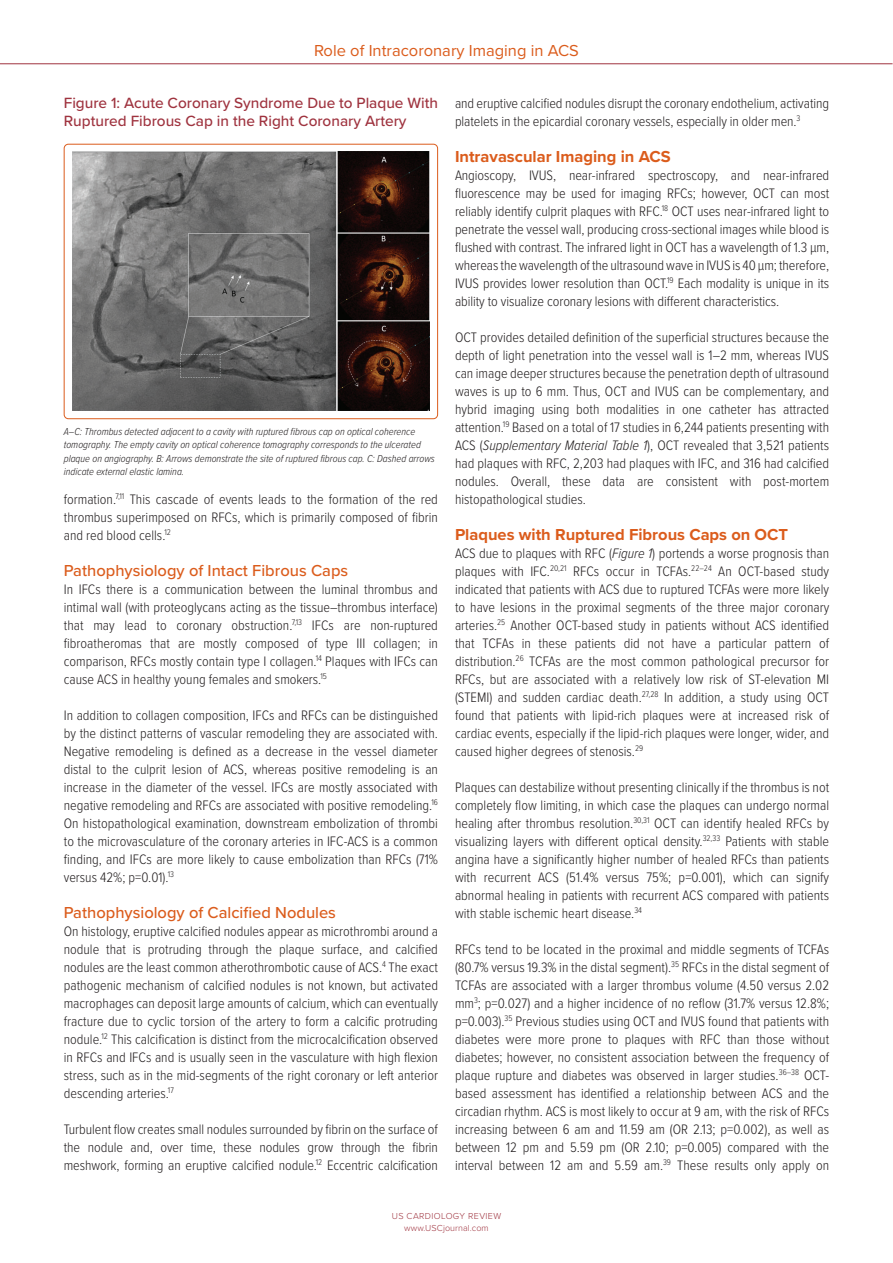
<style>
.page{position:relative;width:893px;height:1263px;background:#fff}
.page>*{position:absolute;margin:0;border:0;box-sizing:border-box;transform-origin:0 0}
._09b_HEADING_B{font:500 16.5px "Proxima Nova";color:#db5c1c}
._09a_HEADING_A{font:700 16.5px "Proxima Nova";color:#db5c1c}
.t1{font:16.5px "Proxima Nova";color:#db5c1c}
._11_FIG-TABLE_HEADIN{font:500 15.3px/18px "Proxima Nova";color:#9f333f}
._10_BODY_TEXT{font:300 14.25px/18px "Proxima Nova Cond";color:#231f20;text-align:justify}
._11a_CAPTION_FIG-TAB{font:italic 300 10.5px/13.5px "Proxima Nova Cond";color:#231f20}
.t2{font:300 9px/12.8px "Proxima Nova";letter-spacing:.025em;color:#9f333f;text-align:center}
.s1{font-style:italic}
</style>
<div class="page">
<hr style="left:0;top:64px;width:892px;height:1px;background:#9f333f">
<img style="left:72px;top:152px;width:357px;height:259px">
<div style="left:64px;top:144px;width:374px;height:275px;border:1px solid #db5c1c;border-radius:4px"></div>
<p class="t1" style="left:314px;top:38px;width:266px">Role of Intracoronary Imaging in ACS</p>
<p class="_11_FIG-TABLE_HEADIN" style="left:64px;top:93px;width:376px">Figure 1: Acute Coronary Syndrome Due to Plaque With<br>Ruptured Fibrous Cap in the Right Coronary Artery</p>
<p class="_11a_CAPTION_FIG-TAB" style="left:64px;top:424px;width:372px">A–C: Thrombus detected adjacent to a cavity with ruptured fibrous cap on optical coherence tomography. The empty cavity on optical coherence tomography corresponds to the ulcerated plaque on angiography. B: Arrows demonstrate the site of ruptured fibrous cap. C: Dashed arrows indicate external elastic lamina.</p>
<p class="_10_BODY_TEXT" style="left:64px;top:490px;width:376px">formation.<sup>7,11</sup> This cascade of events leads to the formation of the red thrombus superimposed on RFCs, which is primarily composed of fibrin and red blood cells.<sup>12</sup></p>
<p class="_09b_HEADING_B" style="left:64px;top:558px;width:286px">Pathophysiology of Intact Fibrous Caps</p>
<p class="_10_BODY_TEXT" style="left:64px;top:580px;width:376px">In IFCs there is a communication between the luminal thrombus and intimal wall (with proteoglycans acting as the tissue–thrombus interface) that may lead to coronary obstruction.<sup>7,13</sup> IFCs are non-ruptured fibroatheromas that are mostly composed of type III collagen; in comparison, RFCs mostly contain type I collagen.<sup>14</sup> Plaques with IFCs can cause ACS in healthy young females and smokers.<sup>15</sup></p>
<p class="_10_BODY_TEXT" style="left:64px;top:706px;width:376px">In addition to collagen composition, IFCs and RFCs can be distinguished by the distinct patterns of vascular remodeling they are associated with.<br>Negative remodeling is defined as a decrease in the vessel diameter distal to the culprit lesion of ACS, whereas positive remodeling is an increase in the diameter of the vessel. IFCs are mostly associated with negative remodeling and RFCs are associated with positive remodeling.<sup>16<br></sup>On histopathological examination, downstream embolization of thrombi to the microvasculature of the coronary arteries in IFC-ACS is a common finding, and IFCs are more likely to cause embolization than RFCs (71% versus 42%; p=0.01).<sup>13</sup></p>
<p class="_09b_HEADING_B" style="left:64px;top:900px;width:274px">Pathophysiology of Calcified Nodules</p>
<p class="_10_BODY_TEXT" style="left:64px;top:922px;width:376px">On histology, eruptive calcified nodules appear as microthrombi around a nodule that is protruding through the plaque surface, and calcified nodules are the least common atherothrombotic cause of ACS.<sup>4</sup> The exact pathogenic mechanism of calcified nodules is not known, but activated macrophages can deposit large amounts of calcium, which can eventually fracture due to cyclic torsion of the artery to form a calcific protruding nodule.<sup>12</sup> This calcification is distinct from the microcalcification observed in RFCs and IFCs and is usually seen in the vasculature with high flexion stress, such as in the mid-segments of the right coronary or left anterior descending arteries.<sup>17</sup></p>
<p class="_10_BODY_TEXT" style="left:64px;top:1120px;width:376px">Turbulent flow creates small nodules surrounded by fibrin on the surface of the nodule and, over time, these nodules grow through the fibrin meshwork, forming an eruptive calcified nodule.<sup>12</sup> Eccentric calcification</p>
<p class="_10_BODY_TEXT" style="left:455px;top:94px;width:376px">and eruptive calcified nodules disrupt the coronary endothelium, activating platelets in the epicardial coronary vessels, especially in older men.<sup>3</sup></p>
<p class="_09a_HEADING_A" style="left:455px;top:144px;width:217px">Intravascular Imaging in ACS</p>
<p class="_10_BODY_TEXT" style="left:455px;top:166px;width:376px">Angioscopy, IVUS, near-infrared spectroscopy, and near-infrared fluorescence may be used for imaging RFCs; however, OCT can most reliably identify culprit plaques with RFC.<sup>18</sup> OCT uses near-infrared light to penetrate the vessel wall, producing cross-sectional images while blood is flushed with contrast. The infrared light in OCT has a wavelength of 1.3 μm, whereas the wavelength of the ultrasound wave in IVUS is 40 μm; therefore, IVUS provides lower resolution than OCT.<sup>19</sup> Each modality is unique in its ability to visualize coronary lesions with different characteristics.</p>
<p class="_10_BODY_TEXT" style="left:455px;top:328px;width:376px">OCT provides detailed definition of the superficial structures because the depth of light penetration into the vessel wall is 1–2 mm, whereas IVUS can image deeper structures because the penetration depth of ultrasound waves is up to 6 mm. Thus, OCT and IVUS can be complementary, and hybrid imaging using both modalities in one catheter has attracted attention.<sup>19</sup> Based on a total of 17 studies in 6,244 patients presenting with ACS (<span class="s1">Supplementary Material Table 1</span>), OCT revealed that 3,521 patients had plaques with RFC, 2,203 had plaques with IFC, and 316 had calcified nodules. Overall, these data are consistent with post-mortem histopathological studies.</p>
<p class="_09a_HEADING_A" style="left:455px;top:522px;width:335px">Plaques with Ruptured Fibrous Caps on OCT</p>
<p class="_10_BODY_TEXT" style="left:455px;top:544px;width:376px">ACS due to plaques with RFC (<span class="s1">Figure 1</span>) portends a worse prognosis than plaques with IFC.<sup>20,21</sup> RFCs occur in TCFAs.<sup>22–24</sup> An OCT-based study indicated that patients with ACS due to ruptured TCFAs were more likely to have lesions in the proximal segments of the three major coronary arteries.<sup>25</sup> Another OCT-based study in patients without ACS identified that TCFAs in these patients did not have a particular pattern of distribution.<sup>26</sup> TCFAs are the most common pathological precursor for RFCs, but are associated with a relatively low risk of ST-elevation MI (STEMI) and sudden cardiac death.<sup>27,28</sup> In addition, a study using OCT found that patients with lipid-rich plaques were at increased risk of cardiac events, especially if the lipid-rich plaques were longer, wider, and caused higher degrees of stenosis.<sup>29</sup></p>
<p class="_10_BODY_TEXT" style="left:455px;top:778px;width:376px">Plaques can destabilize without presenting clinically if the thrombus is not completely flow limiting, in which case the plaques can undergo normal healing after thrombus resolution.<sup>30,31</sup> OCT can identify healed RFCs by visualizing layers with different optical density.<sup>32,33</sup> Patients with stable angina have a significantly higher number of healed RFCs than patients with recurrent ACS (51.4% versus 75%; p=0.001), which can signify abnormal healing in patients with recurrent ACS compared with patients with stable ischemic heart disease.<sup>34</sup></p>
<p class="_10_BODY_TEXT" style="left:455px;top:940px;width:376px">RFCs tend to be located in the proximal and middle segments of TCFAs (80.7% versus 19.3% in the distal segment).<sup>35</sup> RFCs in the distal segment of TCFAs are associated with a larger thrombus volume (4.50 versus 2.02 mm<sup>3</sup>; p=0.027) and a higher incidence of no reflow (31.7% versus 12.8%; p=0.003).<sup>35</sup> Previous studies using OCT and IVUS found that patients with diabetes were more prone to plaques with RFC than those without diabetes; however, no consistent association between the frequency of plaque rupture and diabetes was observed in larger studies.<sup>36–38</sup> OCT&shy;based assessment has identified a relationship between ACS and the circadian rhythm. ACS is most likely to occur at 9 am, with the risk of RFCs increasing between 6 am and 11.59 am (OR 2.13; p=0.002), as well as between 12 pm and 5.59 pm (OR 2.10; p=0.005) compared with the interval between 12 am and 5.59 am.<sup>39</sup> These results only apply on</p>
<p class="t2" style="left:392px;top:1209px;width:111px">US CARDIOLOGY REVIEW www.USCjournal.com</p>
</div>
